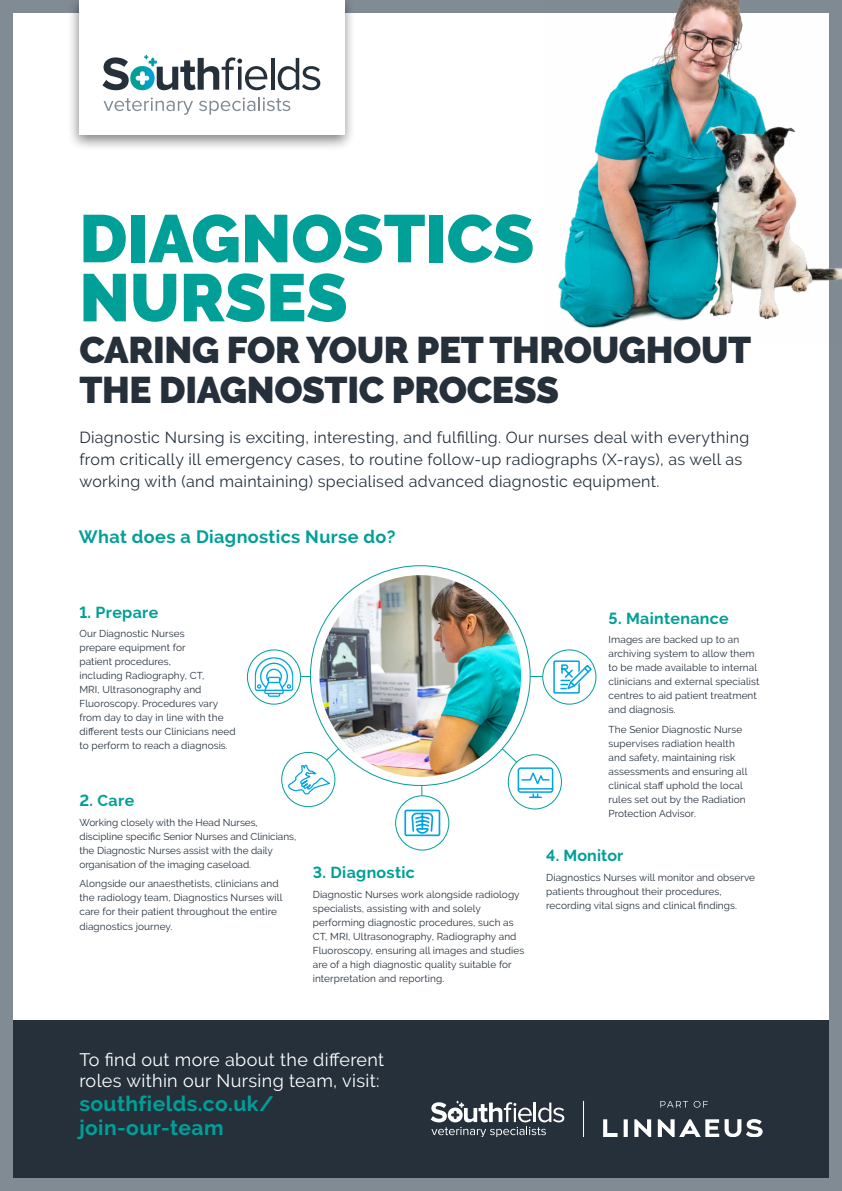
<style>
.page{position:relative;width:842px;height:1191px;background:#fff}
.page>*{position:absolute;margin:0;border:0;box-sizing:border-box;transform-origin:0 0}
.t1{font:900 67px/59px "Raleway";color:#009f98}
.t2{font:900 37px/40px "Raleway";letter-spacing:-.01em;color:#25303b}
.t3{font:700 21px/24px "Raleway";letter-spacing:.02em;color:#009f98}
.t4{font:18px/21px "Raleway";letter-spacing:.02em;color:#fff}
.t5{font:700 18px "Raleway";letter-spacing:.02em;color:#009f98}
.t6{font:16px/22px "Raleway";letter-spacing:.02em;color:#25303b}
.t7{font:700 16px "Raleway";letter-spacing:.02em;color:#009f98}
.t8{font:10px/14px "Raleway";letter-spacing:.01em;color:#25303b}
</style>
<div class="page">
<div style="left:0;top:1020px;width:842px;height:171px;background:#25303b"></div>
<svg style="left:431px;top:1100px;width:133px;height:36px"></svg>
<svg style="left:624px;top:1119px;width:4px;height:17px"></svg>
<svg style="left:634px;top:1119px;width:17px;height:17px"></svg>
<svg style="left:658px;top:1119px;width:61px;height:17px"></svg>
<svg style="left:725px;top:1119px;width:38px;height:17px"></svg>
<svg style="left:603px;top:1119px;width:14px;height:17px"></svg>
<svg style="left:660px;top:1101px;width:48px;height:6px"></svg>
<hr style="left:583px;top:1100px;width:1px;height:36px;background:#fff">
<div style="left:0;top:0;width:842px;height:1191px;border:13px solid #808b94"></div>
<div style="left:67px;top:0;width:289px;height:151px;background:#000;opacity:.5"></div>
<div style="left:79px;top:0;width:265px;height:134px;background:#fff"></div>
<svg style="left:104px;top:97px;width:89px;height:18px"></svg>
<svg style="left:199px;top:97px;width:91px;height:18px"></svg>
<hr style="left:271px;top:58px;width:3px;height:32px;background:#25303b">
<svg style="left:278px;top:58px;width:42px;height:32px"></svg>
<svg style="left:102px;top:55px;width:165px;height:35px"></svg>
<img style="left:544px;top:0;width:298px;height:344px">
<svg style="left:247px;top:650px;width:54px;height:54px"></svg>
<div style="left:542px;top:649px;width:54px;height:55px;border:1px solid #009f98;border-radius:50%"></div>
<div style="left:553px;top:660px;width:27px;height:33px;border:2px solid #00a3e3"></div>
<svg style="left:560px;top:663px;width:33px;height:27px"></svg>
<img style="left:255px;top:576px;width:299px;height:261px">
<h1 class="t1" style="left:79px;top:209px;width:456px">DIAGNOSTICS<br>NURSES</h1>
<h2 class="t2" style="left:79px;top:330px;width:673px">CARING FOR YOUR PET THROUGHOUT<br>THE DIAGNOSTIC PROCESS</h2>
<p class="t6" style="left:79px;top:426px;width:671px">Diagnostic Nursing is exciting, interesting, and fulfilling. Our nurses deal with everything from critically ill emergency cases, to routine follow-up radiographs (X-rays), as well as working with (and maintaining) specialised advanced diagnostic equipment.</p>
<h3 class="t5" style="left:79px;top:526px;width:318px">What does a Diagnostics Nurse do?</h3>
<h3 class="t7" style="left:79px;top:603px;width:80px">1. Prepare</h3>
<p class="t8" style="left:79px;top:627px;width:158px">Our Diagnostic Nurses<br>prepare equipment for<br>patient procedures,<br>including Radiography, CT,<br>MRI, Ultrasonography and<br>Fluoroscopy. Procedures vary from day to day in line with the different tests our Clinicians need to perform to reach a diagnosis.</p>
<h3 class="t7" style="left:79px;top:791px;width:56px">2. Care</h3>
<p class="t8" style="left:79px;top:815px;width:218px">Working closely with the Head Nurses, discipline specific Senior Nurses and Clinicians, the Diagnostic Nurses assist with the daily organisation of the imaging caseload.</p>
<p class="t8" style="left:79px;top:877px;width:204px">Alongside our anaesthetists, clinicians and the radiology team, Diagnostics Nurses will care for their patient throughout the entire diagnostics journey.</p>
<h3 class="t7" style="left:313px;top:863px;width:104px">3. Diagnostic</h3>
<p class="t8" style="left:313px;top:887px;width:213px">Diagnostic Nurses work alongside radiology specialists, assisting with and solely performing diagnostic procedures, such as CT, MRI, Ultrasonography, Radiography and Fluoroscopy, ensuring all images and studies are of a high diagnostic quality suitable for interpretation and reporting.</p>
<h3 class="t7" style="left:609px;top:609px;width:122px">5. Maintenance</h3>
<p class="t8" style="left:609px;top:633px;width:152px">Images are backed up to an archiving system to allow them to be made available to internal clinicians and external specialist centres to aid patient treatment and diagnosis.</p>
<p class="t8" style="left:609px;top:722px;width:140px">The Senior Diagnostic Nurse supervises radiation health and safety, maintaining risk assessments and ensuring all clinical staff uphold the local rules set out by the Radiation<br>Protection Advisor.</p>
<h3 class="t7" style="left:546px;top:846px;width:79px">4. Monitor</h3>
<p class="t8" style="left:546px;top:870px;width:210px">Diagnostics Nurses will monitor and observe patients throughout their procedures, recording vital signs and clinical findings.</p>
<h3 class="t4" style="left:79px;top:1049px;width:306px">To find out more about the different roles within our Nursing team, visit:</h3>
<h3 class="t3" style="left:79px;top:1092px;width:196px">southfields.co.uk/ join-our-team</h3>
</div>
